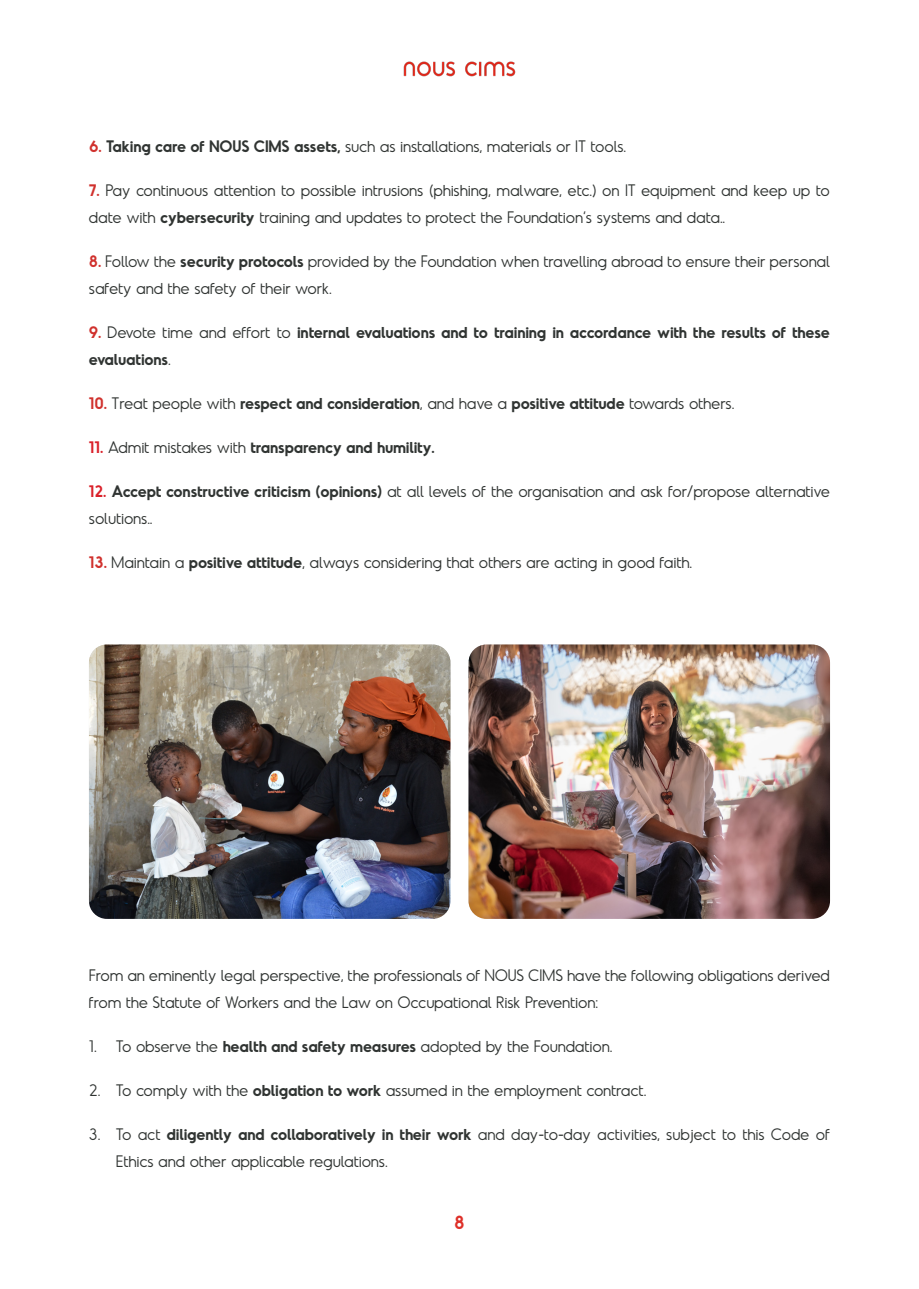
<style>
.page{position:relative;width:919px;height:1289px;background:#fff}
.page>*{position:absolute;margin:0;border:0;box-sizing:border-box;transform-origin:0 0}
.t1{font:600 18px "Odudo";color:#de3029}
.texto_general{font:300 15.75px/27px "Odudo";letter-spacing:-.01em;color:#303432}
.texto_general-2{font:600 15.75px/27px "Odudo";letter-spacing:-.01em;color:#303432}
.s1{font-weight:600;color:#d0312d}
.s2{font-weight:600}
.s3{color:#d0312d}
.s4{font-weight:300}
.s5{color:#da212a}
.s6{font-weight:600;color:#da212a}
</style>
<div class="page">
<img style="left:404px;top:61px;width:111px;height:16px">
<img style="left:468px;top:644px;width:362px;height:274px">
<img style="left:89px;top:644px;width:361px;height:274px">
<p class="texto_general" style="left:89px;top:133px;width:538px"><span class="s1">6.</span> <span class="s2">Taking care of NOUS CIMS assets,</span> such as installations, materials or IT tools.</p>
<p class="texto_general" style="left:89px;top:177px;width:742px"><span class="s1">7.</span> Pay continuous attention to possible intrusions (phishing, malware, etc.) on IT equipment and keep up to date with <span class="s2">cybersecurity</span> training and updates to protect the Foundation’s systems and data..</p>
<p class="texto_general" style="left:89px;top:248px;width:742px"><span class="s1">8.</span> Follow the <span class="s2">security protocols</span> provided by the Foundation when travelling abroad to ensure their personal safety and the safety of their work.</p>
<p class="texto_general-2" style="left:89px;top:319px;width:742px"><span class="s3">9.</span> <span class="s4">Devote time and effort to</span> internal evaluations and to training in accordance with the results of these evaluations<span class="s4">.</span></p>
<p class="texto_general-2" style="left:89px;top:390px;width:647px"><span class="s3">10.</span> <span class="s4">Treat people with</span> respect and consideration<span class="s4">, and have a</span> positive attitude <span class="s4">towards others.</span></p>
<p class="texto_general-2" style="left:89px;top:434px;width:347px"><span class="s5">11.</span> <span class="s4">Admit mistakes with</span> transparency and humility.</p>
<p class="texto_general" style="left:89px;top:478px;width:742px"><span class="s6">12.</span> <span class="s2">Accept constructive criticism (opinions)</span> at all levels of the organisation and ask for/propose alternative solutions..</p>
<p class="texto_general" style="left:89px;top:549px;width:604px"><span class="s1">13.</span> Maintain a <span class="s2">positive attitude</span>, always considering that others are acting in good faith.</p>
<p class="texto_general" style="left:89px;top:961px;width:742px">From an eminently legal perspective, the professionals of NOUS CIMS have the following obligations derived from the Statute of Workers and the Law on Occupational Risk Prevention:</p>
<p class="texto_general" style="left:89px;top:1032px;width:525px">1. To observe the <span class="s2">health and safety measures</span> adopted by the Foundation.</p>
<p class="texto_general" style="left:89px;top:1076px;width:559px">2. To comply with the <span class="s2">obligation to work</span> assumed in the employment contract.</p>
<p class="texto_general" style="left:116px;top:1120px;width:715px;text-indent:-27px">3. To act <span class="s2">diligently and collaboratively in their work</span> and day-to-day activities, subject to this Code of<br>Ethics and other applicable regulations.</p>
<p class="t1" style="left:454px;top:1210px;width:12px">8</p>
</div>
